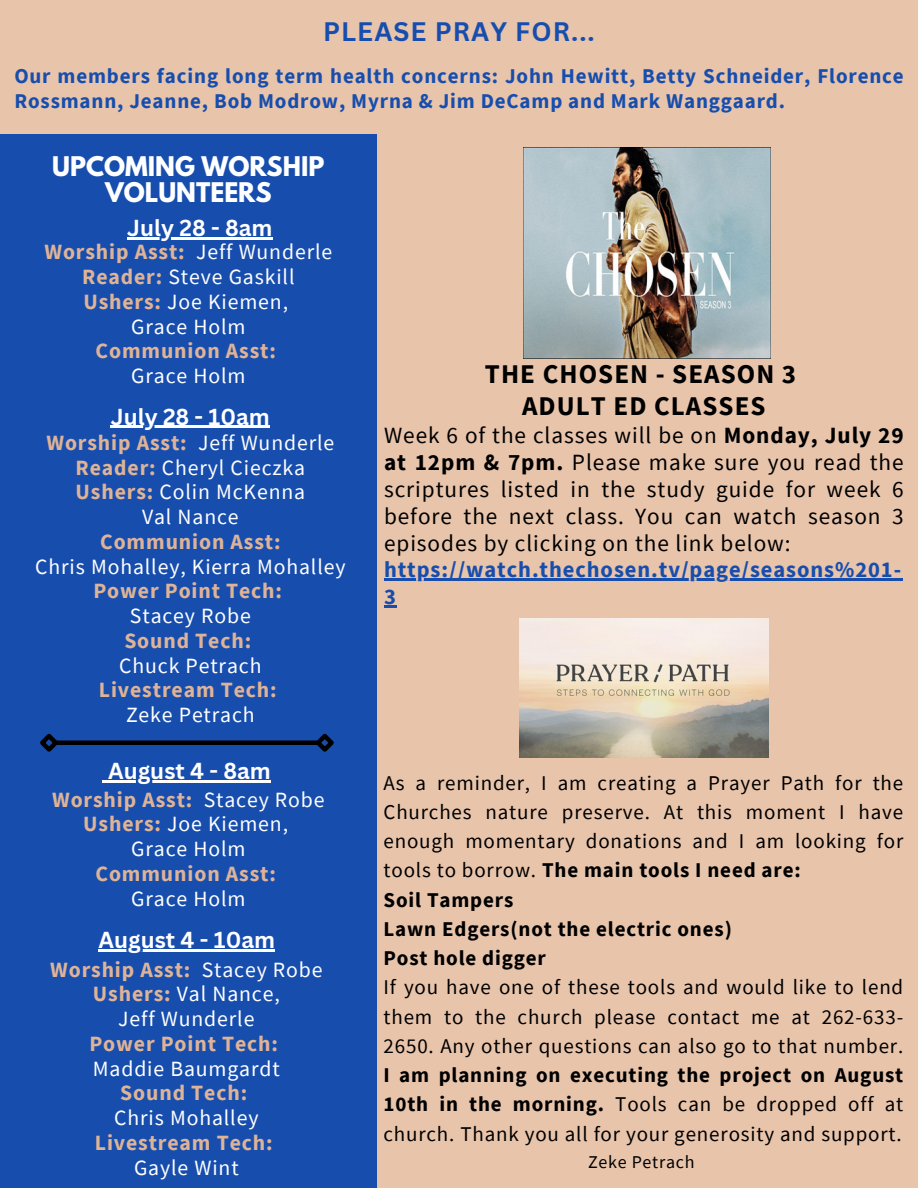
<style>
.page{position:relative;width:918px;height:1188px;background:#e8c4ab}
.page>*{position:absolute;margin:0;border:0;box-sizing:border-box;transform-origin:0 0}
.t1{font:700 27px "Source Sans Pro";letter-spacing:.04em;color:#000}
.t2{font:700 26.1px "Canva Sans";letter-spacing:.04em;color:#174eae}
.t3{font:700 24px/25.8px "League Spartan";color:#fff;text-align:center}
.t4{font:23.25px/27px "Source Sans Pro";letter-spacing:.04em;color:#000;text-align:justify}
.t5{font:700 22.5px/27px "Source Sans Pro";letter-spacing:.04em;color:#174eae}
.t6{font:700 22.5px "Canva Sans";color:#fff}
.t7{font:700 21.75px/24.8px "Source Sans Pro";letter-spacing:.04em;color:#dfb396;text-align:center}
.t8{font:21.75px "Source Sans Pro";letter-spacing:.04em;color:#fff}
.t9{font:21.75px/24.8px "Source Sans Pro";letter-spacing:.04em;color:#fdfdfd}
.t10{font:21px/29.2px "Source Sans Pro";letter-spacing:.04em;color:#000;text-align:justify}
.t11{font:700 21px/24.8px "Source Sans Pro";letter-spacing:.04em;color:#174eae}
.t12{font:700 21px "Source Sans Pro";letter-spacing:.04em;color:#000}
.t13{font:18px "Source Sans Pro";letter-spacing:.04em;color:#000}
.s1{font-weight:700;color:#dfb396}
.s2{font-weight:400;color:#fdfdfd}
.s3{color:#fff}
.s4{font-weight:400;color:#fff}
.s5{font-weight:700}
</style>
<div class="page">
<div style="left:0;top:134px;width:377px;height:1054px;background:#174eae"></div>
<hr style="left:55px;top:741px;width:264px;height:4px;background:#000">
<svg style="left:40px;top:733px;width:22px;height:19px"></svg>
<svg style="left:312px;top:733px;width:22px;height:19px"></svg>
<img style="left:524px;top:147px;width:246px;height:212px">
<img style="left:519px;top:618px;width:249px;height:140px">
<hr style="left:127px;top:238px;width:146px;height:2px;background:#fff">
<hr style="left:108px;top:781px;width:163px;height:2px;background:#fff">
<hr style="left:99px;top:949px;width:176px;height:2px;background:#fff">
<hr style="left:111px;top:426px;width:159px;height:2px;background:#fff">
<hr style="left:384px;top:578px;width:518px;height:2px;background:#174eae">
<svg style="left:384px;top:605px;width:13px;height:2px"></svg>
<p class="t2" style="left:323px;top:13px;width:273px">PLEASE PRAY FOR...</p>
<p class="t11" style="left:14px;top:64px;width:891px">Our members facing long term health concerns: John Hewitt, Betty Schneider, Florence<br>Rossmann, Jeanne, Bob Modrow, Myrna &amp; Jim DeCamp and Mark Wanggaard.</p>
<p class="t3" style="left:52px;top:157px;width:274px">UPCOMING WORSHIP<br>VOLUNTEERS</p>
<p class="t6" style="left:127px;top:212px;width:147px">July 28 - 8am</p>
<p class="t9" style="left:82px;top:239px;width:252px;text-indent:114px">Jeff Wunderle<br><span class="s1">Reader:</span> Steve Gaskill</p>
<h2 class="t8" style="left:83px;top:288px;width:206px"><span class="s1">Ushers:</span> Joe Kiemen,</h2>
<p class="t8" style="left:131px;top:312px;width:116px">Grace Holm</p>
<p class="t7" style="left:96px;top:338px;width:182px">Communion Asst:</p>
<p class="t8" style="left:131px;top:362px;width:116px">Grace Holm</p>
<p class="t6" style="left:111px;top:401px;width:160px">July 28 - 10am</p>
<p class="t7" style="left:46px;top:430px;width:289px">Worship Asst: <span class="s2">Jeff Wunderle</span></p>
<h2 class="t9" style="left:76px;top:455px;width:231px"><span class="s1">Reader:</span> Cheryl Cieczka</h2>
<p class="t8" style="left:76px;top:478px;width:231px"><span class="s1">Ushers:</span> Colin McKenna</p>
<p class="t8" style="left:142px;top:503px;width:98px">Val Nance</p>
<p class="t7" style="left:100px;top:529px;width:182px">Communion Asst:</p>
<p class="t8" style="left:35px;top:552px;width:312px">Chris Mohalley, Kierra Mohalley</p>
<p class="t7" style="left:93px;top:578px;width:190px">Power Point Tech:</p>
<p class="t8" style="left:130px;top:602px;width:122px">Stacey Robe</p>
<p class="t7" style="left:124px;top:628px;width:128px">Sound Tech:</p>
<p class="t8" style="left:119px;top:651px;width:144px">Chuck Petrach</p>
<p class="t7" style="left:99px;top:677px;width:179px">Livestream Tech:</p>
<p class="t8" style="left:126px;top:701px;width:130px">Zeke Petrach</p>
<p class="t7" style="left:44px;top:239px;width:142px">Worship Asst:</p>
<p class="t6" style="left:108px;top:755px;width:164px">August 4 - 8am</p>
<p class="t7" style="left:52px;top:786px;width:142px">Worship Asst:</p>
<h1 class="t9" style="left:83px;top:786px;width:243px;text-indent:120px">Stacey Robe<br><span class="s1">Ushers:</span> <span class="s3">Joe Kiemen,</span></h1>
<h2 class="t7" style="left:96px;top:836px;width:182px"><span class="s4">Grace Holm<br></span>Communion Asst:</h2>
<p class="t8" style="left:131px;top:884px;width:116px">Grace Holm</p>
<p class="t6" style="left:99px;top:924px;width:178px">August 4 - 10am</p>
<p class="t7" style="left:50px;top:957px;width:274px">Worship Asst: <span class="s2">Stacey Robe</span></p>
<p class="t8" style="left:93px;top:980px;width:188px"><span class="s1">Ushers:</span> Val Nance,</p>
<p class="t8" style="left:118px;top:1005px;width:138px">Jeff Wunderle</p>
<h2 class="t7" style="left:89px;top:1031px;width:190px">Power Point Tech:</h2>
<p class="t8" style="left:93px;top:1054px;width:188px">Maddie Baumgardt</p>
<p class="t7" style="left:120px;top:1080px;width:128px">Sound Tech:</p>
<p class="t8" style="left:114px;top:1104px;width:146px">Chris Mohalley</p>
<p class="t7" style="left:95px;top:1130px;width:179px">Livestream Tech:</p>
<p class="t8" style="left:134px;top:1153px;width:106px">Gayle Wint</p>
<p class="t1" style="left:485px;top:357px;width:313px">THE CHOSEN - SEASON 3</p>
<p class="t1" style="left:522px;top:388px;width:245px">ADULT ED CLASSES</p>
<p class="t4" style="left:384px;top:421px;width:521px">Week 6 of the classes will be on <span class="s5">Monday, July 29 at 12pm &amp; 7pm.</span> Please make sure you read the scriptures listed in the study guide for week 6 before the next class. You can watch season 3 episodes by clicking on the link below:</p>
<p class="t5" style="left:384px;top:555px;width:519px">https://watch.thechosen.tv/page/seasons%201-<br>3</p>
<p class="t10" style="left:384px;top:768px;width:521px">As a reminder, I am creating a Prayer Path for the Churches nature preserve. At this moment I have enough momentary donations and I am looking for tools to borrow. <span class="s5">The main tools I need are:</span></p>
<p class="t12" style="left:384px;top:886px;width:131px">Soil Tampers</p>
<p class="t12" style="left:384px;top:915px;width:350px">Lawn Edgers(not the electric ones)</p>
<p class="t12" style="left:384px;top:945px;width:164px">Post hole digger</p>
<p class="t10" style="left:384px;top:972px;width:521px">If you have one of these tools and would like to lend them to the church please contact me at 262-633- 2650. Any other questions can also go to that number.<br><span class="s5">I am planning on executing the project on August 10th in the morning.</span> Tools can be dropped off at church. Thank you all for your generosity and support.</p>
<p class="t13" style="left:588px;top:1150px;width:108px">Zeke Petrach</p>
</div>
